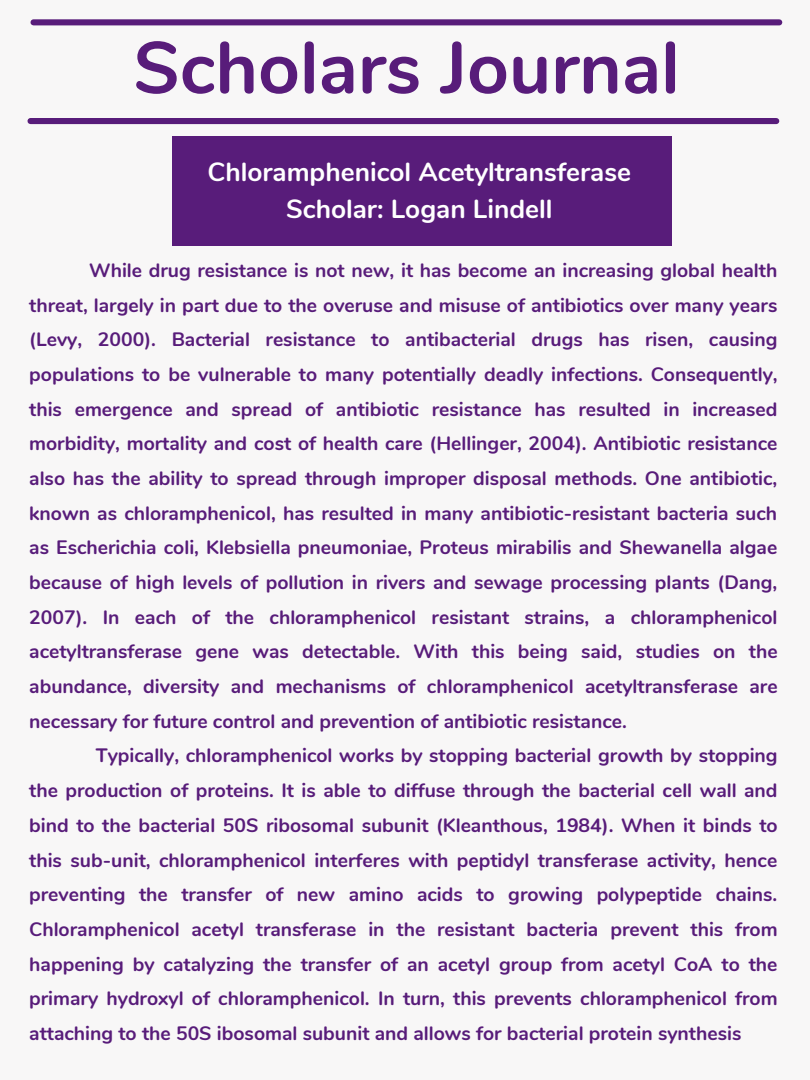
<style>
.page{position:relative;width:810px;height:1080px;background:#f8f7f7}
.page>*{position:absolute;margin:0;border:0;box-sizing:border-box;transform-origin:0 0}
.t1{font:700 72.94px "Nunito";color:#581c7a}
.t2{font:700 26.25px "Nunito";color:#fff}
.t3{font:700 19.38px/34.7px "Nunito";color:#581c7a;text-align:justify}
</style>
<div class="page">
<div style="left:172px;top:136px;width:499px;height:110px;background:#581c7a"></div>
<div style="left:34px;top:19px;width:745px;height:6px;background:#581c7a"></div>
<div style="left:31px;top:118px;width:745px;height:6px;background:#581c7a"></div>
<p class="t1" style="left:133px;top:19px;width:548px">Scholars Journal</p>
<p class="t2" style="left:208px;top:155px;width:425px">Chloramphenicol Acetyltransferase</p>
<p class="t2" style="left:286px;top:191px;width:268px">Scholar: Logan Lindell</p>
<p class="t3" style="left:29px;top:253px;width:750px;text-indent:60px">While drug resistance is not new, it has become an increasing global health threat, largely in part due to the overuse and misuse of antibiotics over many years (Levy, 2000). Bacterial resistance to antibacterial drugs has risen, causing populations to be vulnerable to many potentially deadly infections. Consequently, this emergence and spread of antibiotic resistance has resulted in increased morbidity, mortality and cost of health care (Hellinger, 2004). Antibiotic resistance also has the ability to spread through improper disposal methods. One antibiotic, known as chloramphenicol, has resulted in many antibiotic-resistant bacteria such as Escherichia coli, Klebsiella pneumoniae, Proteus mirabilis and Shewanella algae because of high levels of pollution in rivers and sewage processing plants (Dang, 2007). In each of the chloramphenicol resistant strains, a chloramphenicol acetyltransferase gene was detectable. With this being said, studies on the abundance, diversity and mechanisms of chloramphenicol acetyltransferase are necessary for future control and prevention of antibiotic resistance.</p>
<p class="t3" style="left:29px;top:739px;width:750px;text-indent:67px">Typically, chloramphenicol works by stopping bacterial growth by stopping the production of proteins. It is able to diffuse through the bacterial cell wall and bind to the bacterial 50S ribosomal subunit (Kleanthous, 1984). When it binds to this sub-unit, chloramphenicol interferes with peptidyl transferase activity, hence preventing the transfer of new amino acids to growing polypeptide chains.<br>Chloramphenicol acetyl transferase in the resistant bacteria prevent this from happening by catalyzing the transfer of an acetyl group from acetyl CoA to the primary hydroxyl of chloramphenicol. In turn, this prevents chloramphenicol from attaching to the 50S ibosomal subunit and allows for bacterial protein synthesis</p>
</div>
